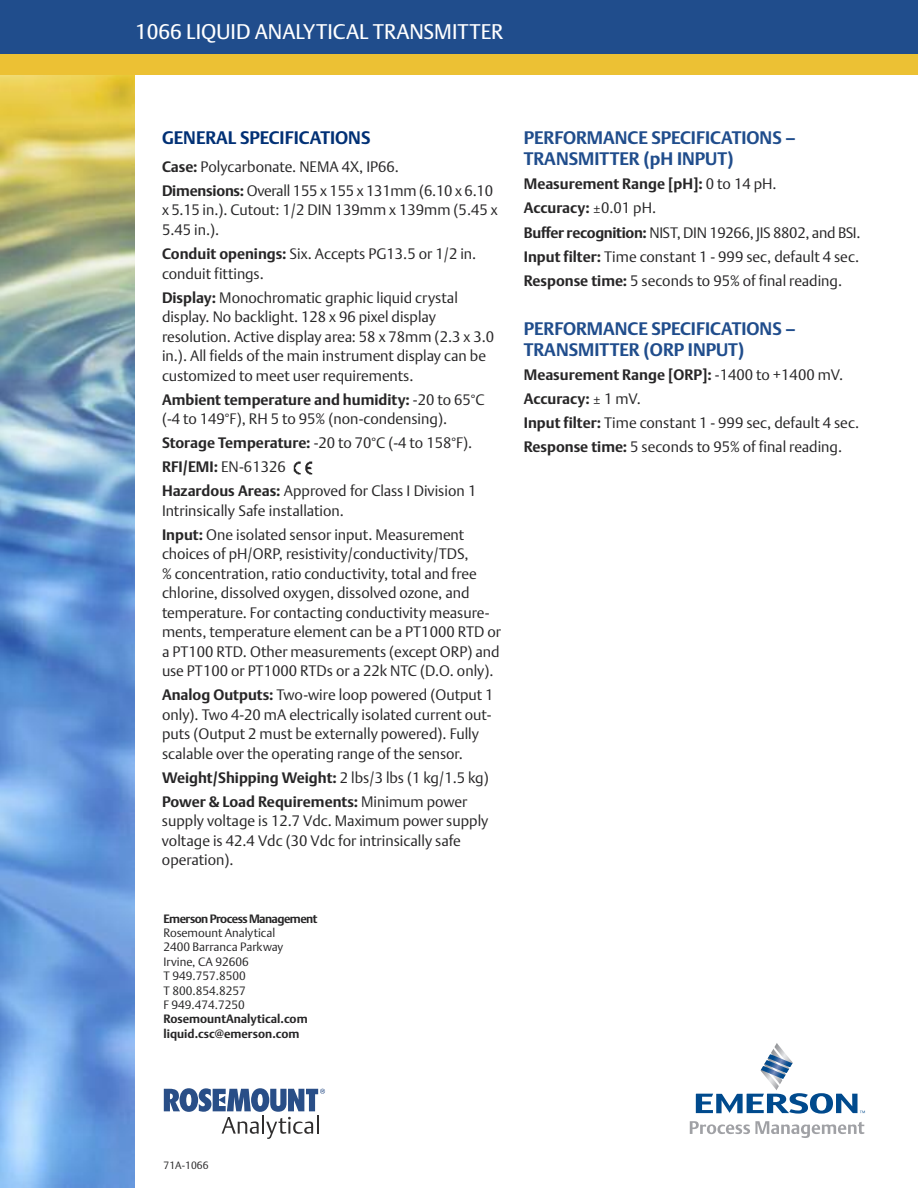
<style>
.page{position:relative;width:918px;height:1188px;background:#fff}
.page>*{position:absolute;margin:0;border:0;box-sizing:border-box;transform-origin:0 0}
.t1{font:21px "DTL Argo T";color:#fff}
.t2{font:700 18px/21px "DTL Argo T";color:#204d8c}
.t3{font:700 18px "DTL Argo T";color:#003075}
.t4{font:15px/19.5px "DTL Argo T Light";color:#272627}
.t5{font:700 15px/24px "DTL Argo T";color:#272627}
.t6{font:12px/14.4px "DTL Argo T Light";color:#272627}
.t7{font:700 12px/14.4px "DTL Argo T";color:#272627}
.t8{font:700 12px "DTL Argo T";letter-spacing:-.045em;color:#272627}
.t9{font:10.5px "DTL Argo T Light";color:#272627}
.s1{font-family:"DTL Argo T";font-weight:700}
.s2{font-family:"DTL Argo T Light";font-weight:400}
</style>
<div class="page">
<svg style="left:164px;top:1088px;width:161px;height:51px"></svg>
<svg style="left:696px;top:1043px;width:169px;height:71px"></svg>
<svg style="left:690px;top:1121px;width:174px;height:17px"></svg>
<img style="left:0;top:74px;width:135px;height:1114px">
<div style="left:0;top:0;width:918px;height:54px;background:#204d8c"></div>
<div style="left:0;top:54px;width:918px;height:20px;background:#ecc134"></div>
<img style="left:293px;top:461px;width:20px;height:14px">
<h1 class="t1" style="left:135px;top:20px;width:370px">1066 LIQUID ANALYTICAL TRANSMITTER</h1>
<p class="t3" style="left:162px;top:128px;width:210px">GENERAL SPECIFICATIONS</p>
<p class="t4" style="left:162px;top:155px;width:333px;line-height:24px"><span class="s1">Case:</span> Polycarbonate. NEMA 4X, IP66.<br><span class="s1">Dimensions:</span> Overall 155 x 155 x 131mm (6.10 x 6.10</p>
<p class="t4" style="left:162px;top:201px;width:337px">x 5.15 in.). Cutout: 1/2 DIN 139mm x 139mm (5.45 x<br>5.45 in.).</p>
<p class="t4" style="left:162px;top:244px;width:316px"><span class="s1">Conduit openings:</span> Six. Accepts PG13.5 or 1/2 in. conduit fittings.</p>
<p class="t4" style="left:162px;top:288px;width:334px"><span class="s1">Display:</span> Monochromatic graphic liquid crystal display. No backlight. 128 x 96 pixel display resolution. Active display area: 58 x 78mm (2.3 x 3.0 in.). All fields of the main instrument display can be customized to meet user requirements.</p>
<p class="t5" style="left:162px;top:387px;width:324px">Ambient temperature and humidity: <span class="s2">-20 to 65°C</span></p>
<p class="t4" style="left:162px;top:407px;width:312px;line-height:24px">(-4 to 149°F), RH 5 to 95% (non-condensing).<br><span class="s1">Storage Temperature:</span> -20 to 70°C (-4 to 158°F).</p>
<p class="t5" style="left:162px;top:455px;width:125px">RFI/EMI: <span class="s2">EN-61326</span></p>
<p class="t4" style="left:162px;top:481px;width:316px"><span class="s1">Hazardous Areas:</span> Approved for Class I Division 1<br>Intrinsically Safe installation.</p>
<p class="t4" style="left:162px;top:525px;width:341px"><span class="s1">Input:</span> One isolated sensor input. Measurement choices of pH/ORP, resistivity/conductivity/TDS,<br>% concentration, ratio conductivity, total and free chlorine, dissolved oxygen, dissolved ozone, and temperature. For contacting conductivity measure&shy;ments, temperature element can be a PT1000 RTD or a PT100 RTD. Other measurements (except ORP) and use PT100 or PT1000 RTDs or a 22k NTC (D.O. only).</p>
<p class="t4" style="left:162px;top:685px;width:333px"><span class="s1">Analog Outputs:</span> Two-wire loop powered (Output 1 only). Two 4-20 mA electrically isolated current out&shy;puts (Output 2 must be externally powered). Fully scalable over the operating range of the sensor.</p>
<p class="t5" style="left:162px;top:766px;width:328px">Weight/Shipping Weight: <span class="s2">2 lbs/3 lbs (1 kg/1.5 kg)<br></span>Power &amp; Load Requirements: <span class="s2">Minimum power</span></p>
<p class="t4" style="left:162px;top:811px;width:328px">supply voltage is 12.7 Vdc. Maximum power supply voltage is 42.4 Vdc (30 Vdc for intrinsically safe operation).</p>
<p class="t8" style="left:164px;top:911px;width:156px">EmersonProcess Management</p>
<p class="t6" style="left:163px;top:926px;width:121px">Rosemount Analytical<br>2400 Barranca Parkway<br>Irvine, CA 92606<br>T 949.757.8500<br>T 800.854.8257<br>F 949.474.7250</p>
<p class="t7" style="left:163px;top:1012px;width:146px">RosemountAnalytical.com liquid.csc@emerson.com</p>
<p class="t2" style="left:524px;top:128px;width:273px">PERFORMANCE SPECIFICATIONS –<br>TRANSMITTER (pH INPUT)</p>
<p class="t5" style="left:524px;top:172px;width:254px">Measurement Range [pH]: <span class="s2">0 to 14 pH.<br></span>Accuracy: <span class="s2">±0.01 pH.</span></p>
<p class="t4" style="left:524px;top:220px;width:338px;line-height:24px;text-align:justify"><span class="s1">Buffer recognition:</span> NIST, DIN 19266, JIS 8802, and BSI.<br><span class="s1">Input filter:</span> Time constant 1 - 999 sec, default 4 sec.<br><span class="s1">Response time:</span> 5 seconds to 95% of final reading.</p>
<p class="t2" style="left:524px;top:318px;width:273px">PERFORMANCE SPECIFICATIONS –<br>TRANSMITTER (ORP INPUT)</p>
<p class="t5" style="left:524px;top:363px;width:321px">Measurement Range [ORP]: <span class="s2">-1400 to +1400 mV.<br></span>Accuracy: <span class="s2">± 1 mV.</span></p>
<p class="t4" style="left:524px;top:411px;width:337px;line-height:24px"><span class="s1">Input filter:</span> Time constant 1 - 999 sec, default 4 sec.<br><span class="s1">Response time:</span> 5 seconds to 95% of final reading.</p>
<p class="t9" style="left:164px;top:1159px;width:47px">71A-1066</p>
</div>
